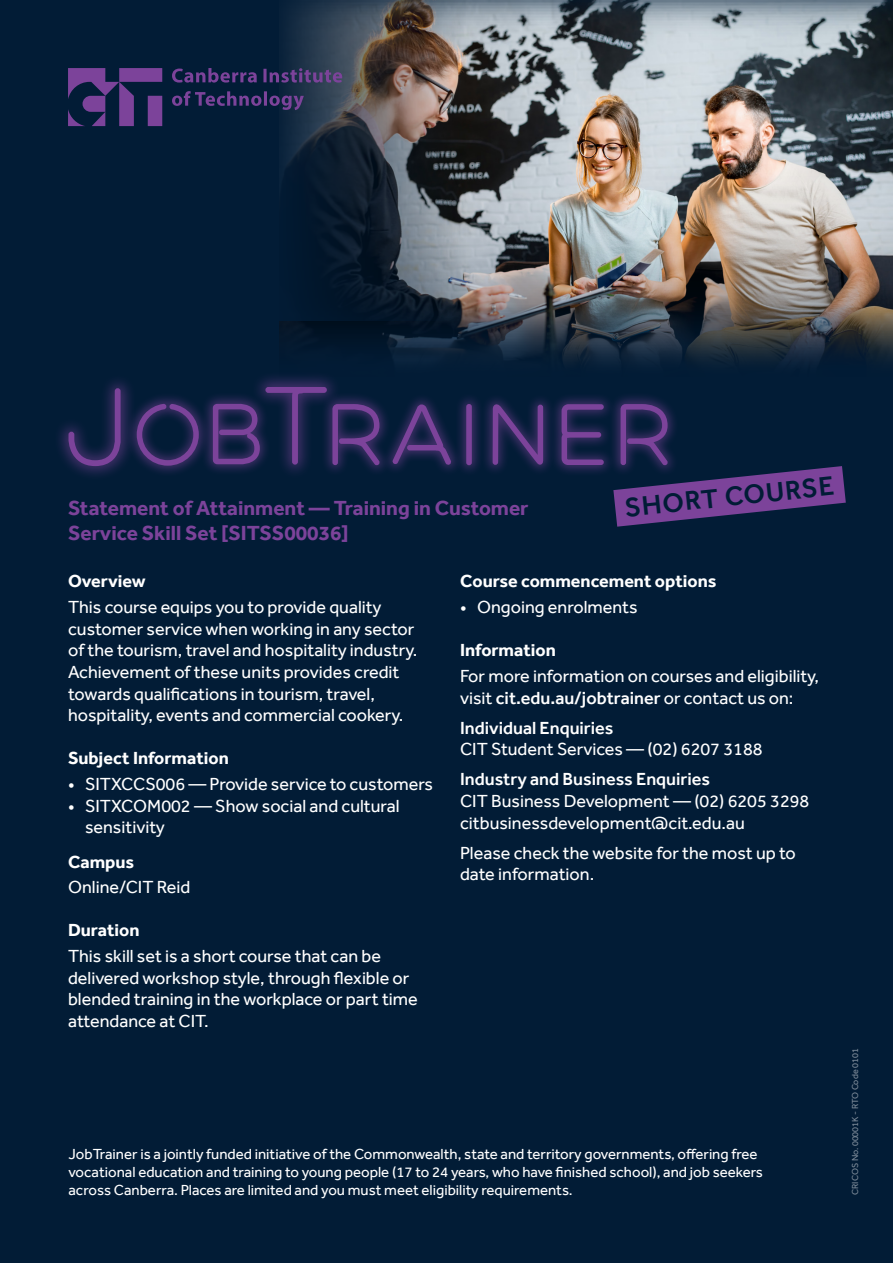
<style>
.page{position:relative;width:893px;height:1263px;background:#021c36}
.page>*{position:absolute;margin:0;border:0;box-sizing:border-box;transform-origin:0 0}
.H1_white{font:500 27.6px "Effra";color:#021c36}
.sub_heading_paragrap{font:700 21px/25.2px "Effra";color:#7c439a}
.Body{font:18px/21.6px "Effra";color:#fff}
.Bullets{font:18px/21.6px "Effra";color:#fff}
.Body_Heading{font:700 18px "Effra";color:#fff}
.Body-2{font:700 18px "Effra";color:#fff}
.Body-3{font:15px/18px "Effra";color:#fff}
.sub_heading_paragrap-2{font:9px "Effra";color:#808d9b}
.s1{font-weight:500}
</style>
<div class="page">
<img style="left:465px;top:0;width:428px;height:305px">
<svg style="left:279px;top:305px;width:614px;height:57px"></svg>
<img style="left:279px;top:0;width:186px;height:321px">
<svg style="left:68px;top:68px;width:94px;height:58px"></svg>
<svg style="left:172px;top:91px;width:132px;height:19px"></svg>
<svg style="left:172px;top:68px;width:170px;height:15px"></svg>
<div style="left:480px;top:392px;width:76px;height:85px;background:#7c439a;opacity:.55"></div>
<svg style="left:491px;top:402px;width:53px;height:65px"></svg>
<div style="left:250px;top:371px;width:92px;height:109px;background:#7c439a;opacity:.55"></div>
<div style="left:265px;top:387px;width:62px;height:6px;border:2px solid #7c439a;border-radius:2px"></div>
<svg style="left:291px;top:387px;width:14px;height:79px"></svg>
<div style="left:549px;top:392px;width:66px;height:85px;background:#7c439a;opacity:.55"></div>
<svg style="left:560px;top:403px;width:45px;height:63px"></svg>
<div style="left:381px;top:392px;width:82px;height:84px;background:#7c439a;opacity:.55"></div>
<svg style="left:392px;top:403px;width:58px;height:64px"></svg>
<div style="left:454px;top:392px;width:30px;height:85px;background:#7c439a;opacity:.55"></div>
<div style="left:466px;top:404px;width:6px;height:61px;border:2px solid #7c439a;border-radius:2px"></div>
<div style="left:320px;top:391px;width:72px;height:86px;background:#7c439a;opacity:.55"></div>
<svg style="left:331px;top:401px;width:51px;height:66px"></svg>
<div style="left:608px;top:391px;width:72px;height:86px;background:#7c439a;opacity:.55"></div>
<div style="left:53px;top:373px;width:83px;height:109px;background:#7c439a;opacity:.55"></div>
<svg style="left:67px;top:387px;width:55px;height:80px"></svg>
<div style="left:200px;top:391px;width:72px;height:86px;background:#7c439a;opacity:.55"></div>
<svg style="left:211px;top:402px;width:50px;height:64px;background:#412f69"></svg>
<div style="left:125px;top:392px;width:86px;height:86px;background:#7c439a;opacity:.55"></div>
<svg style="left:135px;top:402px;width:65px;height:65px"></svg>
<svg style="left:613px;top:401px;width:233px;height:126px"></svg>
<p class="sub_heading_paragrap" style="left:68px;top:495px;width:462px">Statement of Attainment — Training in Customer<br>Service Skill Set [SITSS00036]</p>
<p class="H1_white" style="left:623px;top:491px;width:212px;rotate:-6deg">SHORT COURSE</p>
<p class="Body_Heading" style="left:68px;top:571px;width:79px">Overview</p>
<p class="Bullets" style="left:68px;top:596px;width:351px">This course equips you to provide quality customer service when working in any sector of the tourism, travel and hospitality industry.<br>Achievement of these units provides credit towards qualifications in tourism, travel, hospitality, events and commercial cookery.</p>
<p class="Body_Heading" style="left:68px;top:747px;width:162px">Subject Information</p>
<p class="Bullets" style="left:68px;top:773px;width:366px">• SITXCCS006 — Provide service to customers</p>
<p class="Bullets" style="left:85px;top:794px;width:316px;text-indent:-17px">• SITXCOM002 — Show social and cultural sensitivity</p>
<p class="Body_Heading" style="left:68px;top:851px;width:68px">Campus</p>
<p class="Body" style="left:68px;top:876px;width:124px">Online/CIT Reid</p>
<p class="Body_Heading" style="left:68px;top:919px;width:73px">Duration</p>
<p class="Body" style="left:68px;top:945px;width:351px">This skill set is a short course that can be delivered workshop style, through flexible or blended training in the workplace or part time attendance at CIT.</p>
<p class="Body-2" style="left:460px;top:571px;width:258px">Course commencement options</p>
<p class="Bullets" style="left:460px;top:596px;width:179px">• Ongoing enrolments</p>
<p class="Body_Heading" style="left:460px;top:639px;width:97px">Information</p>
<p class="Body" style="left:460px;top:665px;width:361px">For more information on courses and eligibility, visit <span class="s1">cit.edu.au/jobtrainer</span> or contact us on:</p>
<p class="Body" style="left:460px;top:717px;width:304px"><span class="s1">Individual Enquiries<br></span>CIT Student Services — (02) 6207 3188</p>
<p class="Body" style="left:460px;top:768px;width:351px"><span class="s1">Industry and Business Enquiries<br></span>CIT Business Development — (02) 6205 3298 citbusinessdevelopment@cit.edu.au</p>
<p class="Body" style="left:460px;top:842px;width:337px">Please check the website for the most up to date information.</p>
<p class="Body-3" style="left:69px;top:1145px;width:696px">JobTrainer is a jointly funded initiative of the Commonwealth, state and territory governments, offering free vocational education and training to young people (17 to 24 years, who have finished school), and job seekers across Canberra. Places are limited and you must meet eligibility requirements.</p>
<p class="sub_heading_paragrap-2" style="left:850px;top:1195px;width:148px;rotate:-90deg">CRICOS No. 00001K - RTO Code 0101</p>
</div>
